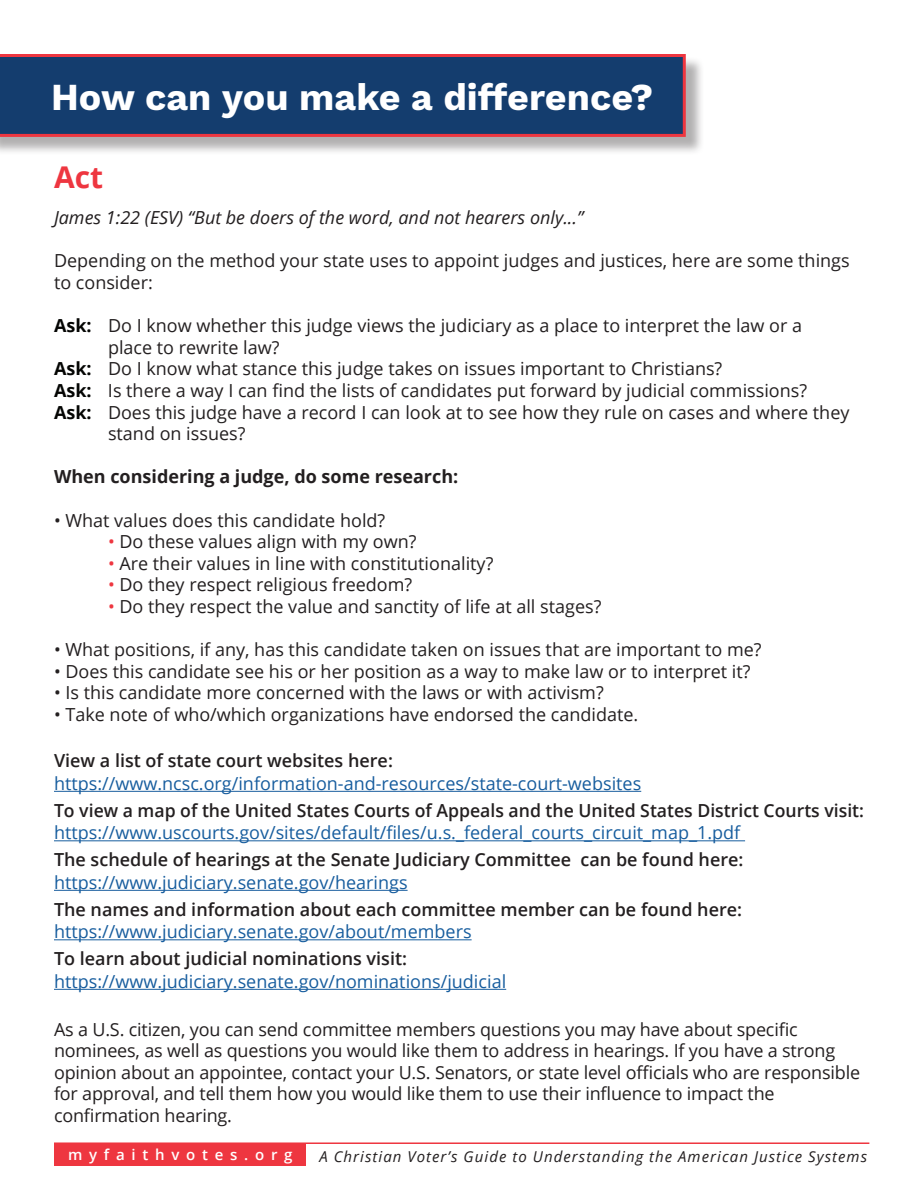
<style>
.page{position:relative;width:918px;height:1188px;background:#fff}
.page>*{position:absolute;margin:0;border:0;box-sizing:border-box;transform-origin:0 0}
.t1{font:700 37.5px "Work Sans";color:#fff}
.t2{font:700 30px "Open Sans";color:#ee3640}
.t3{font:18px/21.6px "Open Sans";color:#231f20}
.t4{font:18px/22.5px "Open Sans";color:#175d9e}
.t5{font:600 18px "Open Sans";color:#231f20}
.t6{font:italic 18px "Open Sans";color:#231f20}
.t7{font:700 18px "Open Sans";color:#231f20}
.t8{font:italic 15px "Open Sans";letter-spacing:.07em;color:#231f20}
.t9{font:600 15px "Open Sans";letter-spacing:.45em;color:#fff}
.s1{font-weight:700;color:#040503}
.s2{color:#ee3640}
.s3{font-weight:600;color:#231f20}
</style>
<div class="page">
<hr style="left:54px;top:1142px;width:815px;height:2px;background:#ee3640">
<div style="left:54px;top:1144px;width:252px;height:22px;background:#ee3640"></div>
<div style="left:0;top:56px;width:704px;height:100px;background:#231f20;opacity:.35"></div>
<svg style="left:0;top:54px;width:686px;height:83px;background:#233c6a"></svg>
<hr style="left:54px;top:791px;width:587px;height:1px;background:#175d9e">
<hr style="left:54px;top:840px;width:691px;height:1px;background:#175d9e">
<hr style="left:54px;top:890px;width:354px;height:1px;background:#175d9e">
<hr style="left:54px;top:939px;width:418px;height:1px;background:#175d9e">
<hr style="left:54px;top:989px;width:452px;height:1px;background:#175d9e">
<p class="t1" style="left:51px;top:75px;width:604px">How can you make a difference?</p>
<p class="t2" style="left:54px;top:156px;width:51px">Act</p>
<p class="t6" style="left:54px;top:205px;width:531px">James 1:22 (ESV) “But be doers of the word, and not hearers only...”</p>
<p class="t3" style="left:54px;top:250px;width:797px">Depending on the method your state uses to appoint judges and justices, here are some things to consider:</p>
<p class="t3" style="left:108px;top:314px;width:696px;text-indent:-54px"><span class="s1">Ask:</span> Do I know whether this judge views the judiciary as a place to interpret the law or a place to rewrite law?</p>
<p class="t3" style="left:54px;top:358px;width:670px"><span class="s1">Ask:</span> Do I know what stance this judge takes on issues important to Christians?</p>
<p class="t3" style="left:54px;top:379px;width:755px"><span class="s1">Ask:</span> Is there a way I can find the lists of candidates put forward by judicial commissions?</p>
<p class="t3" style="left:108px;top:401px;width:743px;text-indent:-54px"><span class="s1">Ask:</span> Does this judge have a record I can look at to see how they rule on cases and where they stand on issues?</p>
<p class="t7" style="left:54px;top:464px;width:406px">When considering a judge, do some research:</p>
<p class="t3" style="left:54px;top:509px;width:333px">• What values does this candidate hold?</p>
<p class="t3" style="left:108px;top:530px;width:310px"><span class="s2">•</span> Do these values align with my own?</p>
<p class="t3" style="left:108px;top:552px;width:387px"><span class="s2">•</span> Are their values in line with constitutionality?</p>
<p class="t3" style="left:108px;top:574px;width:306px"><span class="s2">•</span> Do they respect religious freedom?</p>
<p class="t3" style="left:108px;top:595px;width:495px"><span class="s2">•</span> Do they respect the value and sanctity of life at all stages?</p>
<p class="t3" style="left:54px;top:638px;width:709px">• What positions, if any, has this candidate taken on issues that are important to me?</p>
<p class="t3" style="left:54px;top:660px;width:698px">• Does this candidate see his or her position as a way to make law or to interpret it?</p>
<p class="t3" style="left:54px;top:682px;width:551px">• Is this candidate more concerned with the laws or with activism?</p>
<p class="t3" style="left:54px;top:703px;width:586px">• Take note of who/which organizations have endorsed the candidate.</p>
<p class="t5" style="left:54px;top:749px;width:340px">View a list of state court websites here:</p>
<p class="t4" style="left:54px;top:772px;width:589px">https://www.ncsc.org/information-and-resources/state-court-websites</p>
<p class="t4" style="left:54px;top:799px;width:812px"><span class="s3">To view a map of the United States Courts of Appeals and the United States District Courts visit: </span>https://www.uscourts.gov/sites/default/files/u.s._federal_courts_circuit_map_1.pdf</p>
<p class="t5" style="left:54px;top:848px;width:691px">The schedule of hearings at the Senate Judiciary Committee can be found here:</p>
<p class="t4" style="left:54px;top:871px;width:355px">https://www.judiciary.senate.gov/hearings</p>
<p class="t5" style="left:54px;top:897px;width:690px">The names and information about each committee member can be found here:</p>
<p class="t4" style="left:54px;top:920px;width:419px">https://www.judiciary.senate.gov/about/members</p>
<p class="t5" style="left:54px;top:947px;width:355px">To learn about judicial nominations visit:</p>
<p class="t4" style="left:54px;top:970px;width:454px">https://www.judiciary.senate.gov/nominations/judicial</p>
<p class="t3" style="left:54px;top:1018px;width:808px">As a U.S. citizen, you can send committee members questions you may have about specific nominees, as well as questions you would like them to address in hearings. If you have a strong opinion about an appointee, contact your U.S. Senators, or state level officials who are responsible for approval, and tell them how you would like them to use their influence to impact the confirmation hearing.</p>
<p class="t9" style="left:68px;top:1144px;width:226px">myfaithvotes.org</p>
<p class="t8" style="left:319px;top:1146px;width:549px">A Christian Voter’s Guide to Understanding the American Justice Systems</p>
</div>
